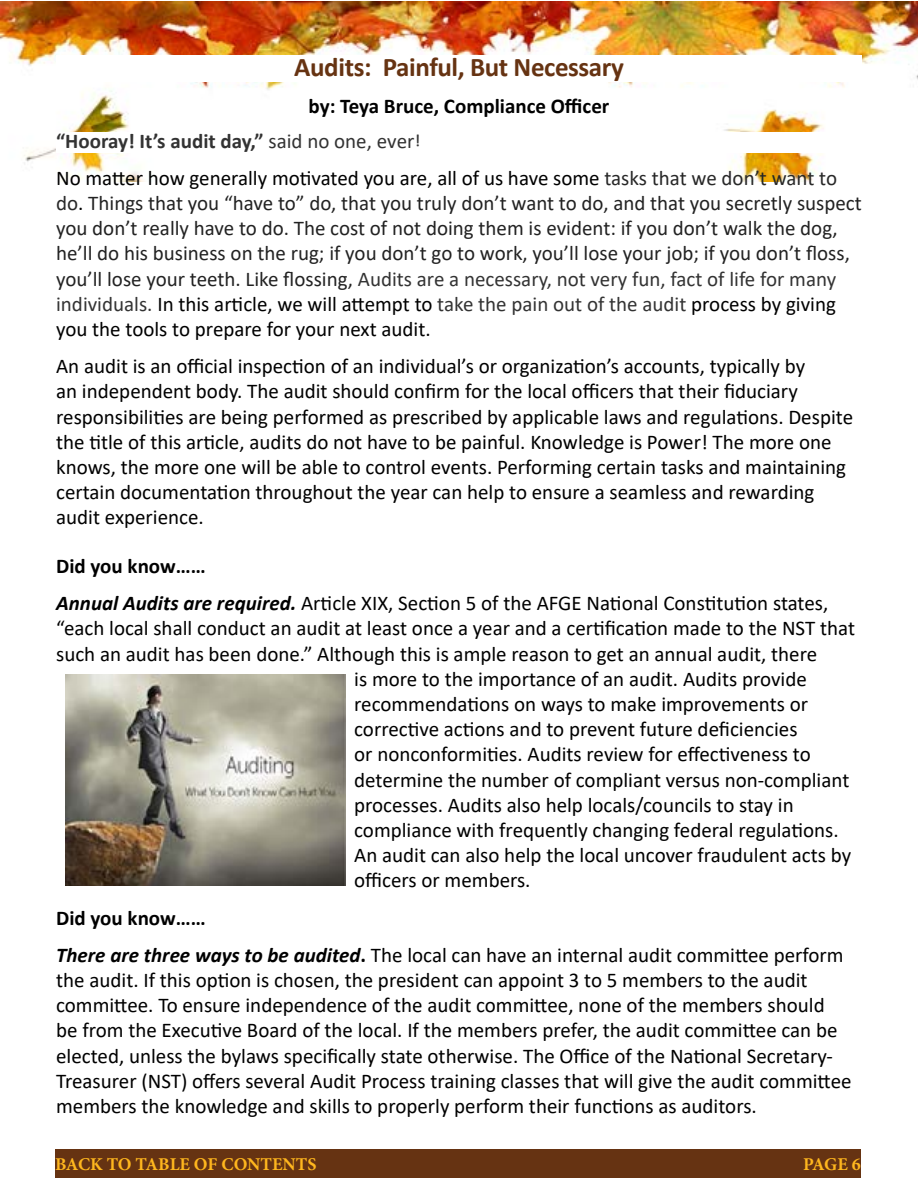
<style>
.page{position:relative;width:918px;height:1188px;background:#fff}
.page>*{position:absolute;margin:0;border:0;box-sizing:border-box;transform-origin:0 0}
.t1{font:700 27px "Calibri";letter-spacing:-.015em;color:#663312}
.t2{font:21px/25.2px "Calibri";color:#000}
.t3{font:21px/25.2px "Calibri";color:#222}
.t4{font:700 21px/34.7px "Calibri";color:#000}
.t5{font:700 18px "Minion Pro";color:#ffb71e}
.s1{color:#333}
.s2{font-weight:400;color:#333}
.s3{color:#000}
.s4{color:#282828}
.s5{font-weight:700}
.s6{font-weight:700;font-style:italic}
</style>
<div class="page">
<img style="left:0;top:1px;width:918px;height:180px">
<div style="left:55px;top:1149px;width:410px;height:28px;background:#663312"></div>
<div style="left:459px;top:1149px;width:402px;height:28px;background:#663312"></div>
<div style="left:56px;top:56px;width:806px;height:26px;background:#fff"></div>
<div style="left:56px;top:132px;width:806px;height:21px;background:#fff"></div>
<img style="left:66px;top:674px;width:280px;height:212px">
<p class="t1" style="left:294px;top:48px;width:331px">Audits: Painful, But Necessary</p>
<p class="t4" style="left:56px;top:88px;width:555px;text-indent:252px">by: Teya Bruce, Compliance Officer <span class="s1">“Hooray! It’s audit day,”</span> <span class="s2">said no one, ever!</span></p>
<p class="t3" style="left:56px;top:165px;width:807px"><span class="s3">No matter how generally motivated you are, all of us have some</span> <span class="s4">tasks that we don’t want to do</span><span class="s3">.</span> Things that you “have to” do, that you truly don’t want to do, and that you secretly suspect you don’t really have to do. The cost of not doing them is evident: if you don’t walk the dog, he’ll do his business on the rug; if you don’t go to work, you’ll lose your job; if you don’t floss, you’ll lose your teeth. Like flossing, <span class="s1">Audits are a necessary, not very fun, fact of life for many individuals.</span> <span class="s3">In this article, we will attempt to</span> <span class="s1">take the pain out of the audit</span> <span class="s3">process by giving you the tools to prepare for your next audit.</span></p>
<p class="t2" style="left:56px;top:353px;width:798px">An audit is an official inspection of an individual’s or organization’s accounts, typically by<br>an independent body. The audit should confirm for the local officers that their fiduciary responsibilities are being performed as prescribed by applicable laws and regulations. Despite the title of this article, audits do not have to be painful. Knowledge is Power! The more one knows, the more one will be able to control events. Performing certain tasks and maintaining certain documentation throughout the year can help to ensure a seamless and rewarding audit experience.</p>
<p class="t2" style="left:56px;top:547px;width:774px;line-height:37.2px"><span class="s5">Did you know……<br></span><span class="s6">Annual Audits are required.</span> Article XIX, Section 5 of the AFGE National Constitution states,</p>
<p class="t2" style="left:56px;top:615px;width:800px">“each local shall conduct an audit at least once a year and a certification made to the NST that</p>
<p class="t2" style="left:56px;top:640px;width:763px">such an audit has been done.” Although this is ample reason to get an annual audit, there</p>
<p class="t2" style="left:354px;top:666px;width:454px">is more to the importance of an audit. Audits provide</p>
<p class="t2" style="left:354px;top:691px;width:455px">recommendations on ways to make improvements or</p>
<p class="t2" style="left:354px;top:716px;width:445px">corrective actions and to prevent future deficiencies</p>
<p class="t2" style="left:354px;top:741px;width:458px">or nonconformities. Audits review for effectiveness to</p>
<p class="t2" style="left:354px;top:766px;width:497px">determine the number of compliant versus non-compliant</p>
<p class="t2" style="left:354px;top:792px;width:441px">processes. Audits also help locals/councils to stay in</p>
<p class="t2" style="left:354px;top:817px;width:486px">compliance with frequently changing federal regulations.</p>
<p class="t2" style="left:354px;top:842px;width:498px">An audit can also help the local uncover fraudulent acts by</p>
<p class="t2" style="left:354px;top:867px;width:178px">officers or members.</p>
<p class="t2" style="left:56px;top:898px;width:789px;line-height:37.2px"><span class="s5">Did you know……<br></span><span class="s6">There are three ways to be audited</span><span class="s5">.</span> The local can have an internal audit committee perform</p>
<p class="t2" style="left:56px;top:967px;width:797px">the audit. If this option is chosen, the president can appoint 3 to 5 members to the audit committee. To ensure independence of the audit committee, none of the members should<br>be from the Executive Board of the local. If the members prefer, the audit committee can be elected, unless the bylaws specifically state otherwise. The Office of the National Secretary-Treasurer (NST) offers several Audit Process training classes that will give the audit committee members the knowledge and skills to properly perform their functions as auditors.</p>
<p class="t5" style="left:55px;top:1151px;width:263px">BACK TO TABLE OF CONTENTS</p>
<p class="t5" style="left:803px;top:1151px;width:59px">PAGE 6</p>
</div>
